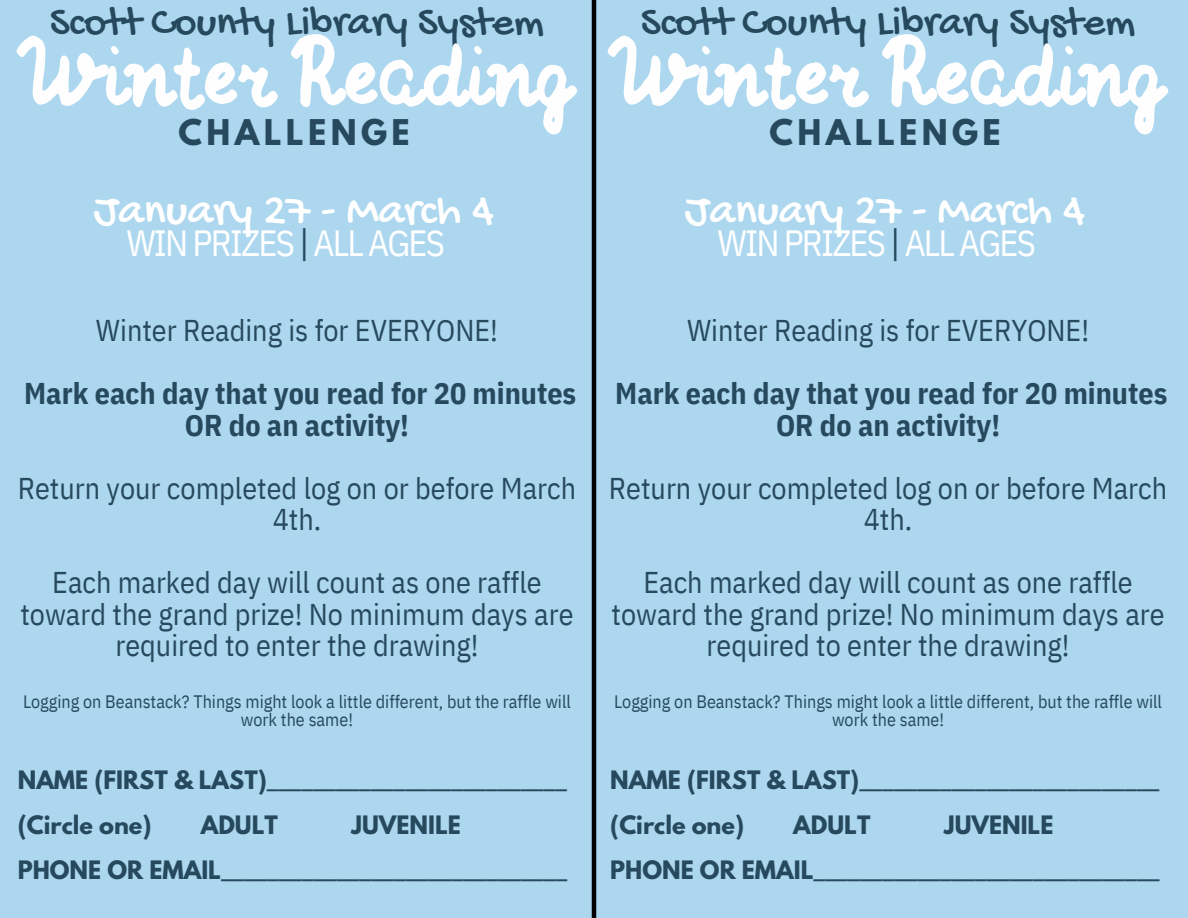
<style>
.page{position:relative;width:1188px;height:918px;background:#acd7ef}
.page>*{position:absolute;margin:0;border:0;box-sizing:border-box;transform-origin:0 0}
.t1{font:100.5px "Compotes Basilic";color:#fefefe}
.t2{font:46.35px "Gochi Hand";color:#fff}
.t3{font:42.75px "Gochi Hand";color:#27495d}
.t4{font:36.45px "IBM Plex Sans Cond";letter-spacing:-.05em;color:#fff}
.t5{font:700 31.35px "League Spartan";letter-spacing:.14em;color:#27495d}
.t6{font:30px/31.5px "IBM Plex Sans Cond";color:#27495d;text-align:center}
.t7{font:700 30px/31.5px "IBM Plex Sans Cond";color:#27495d;text-align:center}
.t8{font:700 22.5px "League Spartan";color:#27495d}
.t9{font:18px/18px "IBM Plex Sans Cond";color:#27495d;text-align:center}
.s1{color:#27495d}
</style>
<div class="page">
<hr style="left:592px;top:0;width:4px;height:918px;background:#000">
<h2 class="t3" style="left:50px;top:0;width:496px">Scott County Library System</h2>
<h5 class="t3" style="left:641px;top:0;width:496px">Scott County Library System</h5>
<h1 class="t1" style="left:24px;top:15px;width:1142px">Winter Reading Winter Reading</h1>
<h4 class="t5" style="left:178px;top:117px;width:233px">CHALLENGE</h4>
<p class="t5" style="left:770px;top:117px;width:233px">CHALLENGE</p>
<h2 class="t2" style="left:94px;top:186px;width:402px">January 27 - March 4</h2>
<h1 class="t4" style="left:126px;top:218px;width:320px">WIN PRIZES <span class="s1">|</span> ALL AGES</h1>
<h4 class="t6" style="left:96px;top:314px;width:404px">Winter Reading is for EVERYONE!</h4>
<h2 class="t7" style="left:24px;top:377px;width:554px">Mark each day that you read for 20 minutes<br>OR do an activity!</h2>
<h2 class="t6" style="left:18px;top:472px;width:560px">Return your completed log on or before March<br>4th.</h2>
<h3 class="t6" style="left:20px;top:566px;width:555px">Each marked day will count as one raffle toward the grand prize! No minimum days are required to enter the drawing!</h3>
<h3 class="t9" style="left:23px;top:692px;width:549px">Logging on Beanstack? Things might look a little different, but the raffle will work the same!</h3>
<h6 class="t8" style="left:18px;top:769px;width:551px">NAME (FIRST &amp; LAST)__________________________</h6>
<p class="t8" style="left:18px;top:814px;width:135px">(Circle one)</p>
<p class="t8" style="left:201px;top:814px;width:79px">ADULT</p>
<p class="t8" style="left:352px;top:814px;width:111px">JUVENILE</p>
<h6 class="t8" style="left:18px;top:859px;width:551px">PHONE OR EMAIL______________________________</h6>
<h6 class="t2" style="left:685px;top:186px;width:402px">January 27 - March 4</h6>
<h6 class="t4" style="left:717px;top:218px;width:320px">WIN PRIZES <span class="s1">|</span> ALL AGES</h6>
<p class="t6" style="left:687px;top:314px;width:404px">Winter Reading is for EVERYONE!</p>
<p class="t7" style="left:615px;top:377px;width:554px">Mark each day that you read for 20 minutes<br>OR do an activity!</p>
<p class="t6" style="left:609px;top:472px;width:560px">Return your completed log on or before March<br>4th.</p>
<p class="t6" style="left:611px;top:566px;width:555px">Each marked day will count as one raffle toward the grand prize! No minimum days are required to enter the drawing!</p>
<p class="t9" style="left:614px;top:692px;width:549px">Logging on Beanstack? Things might look a little different, but the raffle will work the same!</p>
<h6 class="t8" style="left:610px;top:769px;width:551px">NAME (FIRST &amp; LAST)__________________________</h6>
<h5 class="t8" style="left:610px;top:814px;width:135px">(Circle one)</h5>
<h5 class="t8" style="left:793px;top:814px;width:79px">ADULT</h5>
<h5 class="t8" style="left:944px;top:814px;width:111px">JUVENILE</h5>
<h6 class="t8" style="left:610px;top:859px;width:551px">PHONE OR EMAIL______________________________</h6>
</div>
